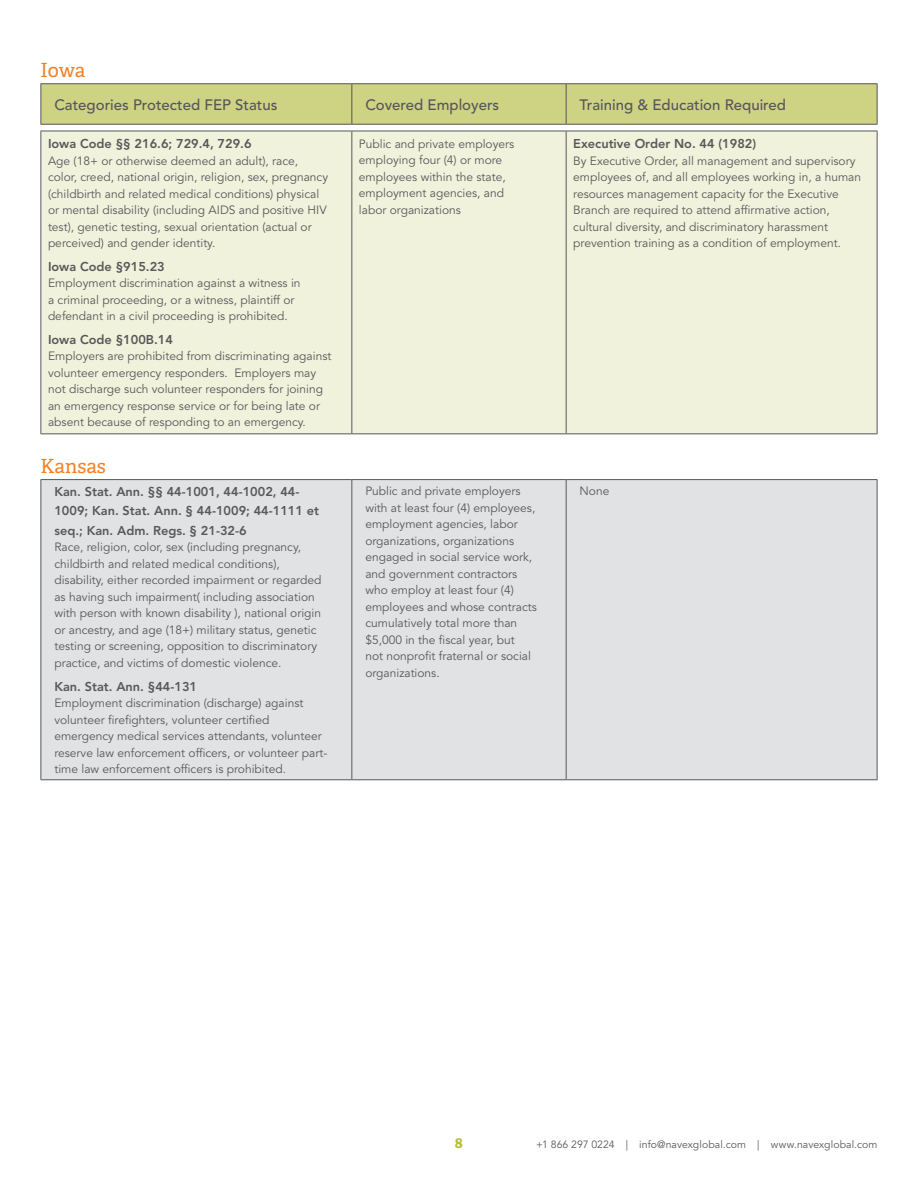
<style>
.page{position:relative;width:918px;height:1188px;background:#fff}
.page>*{position:absolute;margin:0;border:0;box-sizing:border-box;transform-origin:0 0}
.t1{font:19.5px "Adelle";letter-spacing:-.005em;color:#f57f21}
.t2{font:500 15px "Avenir LT Std";color:#54565a}
.t3{font:700 15px "Adelle";color:#b4bd34}
.t4{font:800 12.75px/19.5px "Avenir LT Std";color:#57585a}
.t5{font:12px/16.5px "Avenir LT Std";color:#57585a}
.t6{font:10.5px "Avenir LT Std";letter-spacing:.005em;color:#57585a}
</style>
<div class="page">
<div style="left:41px;top:84px;width:836px;height:40px;background:#ced283"></div>
<hr style="left:351px;top:84px;width:1px;height:40px;background:#54565a">
<hr style="left:566px;top:84px;width:1px;height:40px;background:#54565a">
<hr style="left:877px;top:84px;width:1px;height:40px;background:#54565a">
<hr style="left:40px;top:83px;width:312px;height:1px;background:#54565a">
<hr style="left:40px;top:84px;width:1px;height:40px;background:#54565a">
<hr style="left:352px;top:83px;width:214px;height:1px;background:#54565a">
<hr style="left:566px;top:83px;width:311px;height:1px;background:#54565a">
<hr style="left:40px;top:124px;width:312px;height:1px;background:#54565a">
<hr style="left:352px;top:124px;width:214px;height:1px;background:#54565a">
<hr style="left:566px;top:124px;width:311px;height:1px;background:#54565a">
<div style="left:41px;top:132px;width:836px;height:301px;background:#f1f2dc"></div>
<hr style="left:351px;top:131px;width:1px;height:302px;background:#57585a">
<hr style="left:566px;top:131px;width:1px;height:302px;background:#57585a">
<hr style="left:40px;top:131px;width:312px;height:1px;background:#57585a">
<hr style="left:40px;top:131px;width:1px;height:302px;background:#57585a">
<hr style="left:352px;top:131px;width:214px;height:1px;background:#57585a">
<hr style="left:566px;top:131px;width:311px;height:1px;background:#57585a">
<hr style="left:877px;top:131px;width:1px;height:302px;background:#57585a">
<hr style="left:40px;top:433px;width:312px;height:1px;background:#57585a">
<hr style="left:352px;top:433px;width:214px;height:1px;background:#57585a">
<hr style="left:566px;top:433px;width:311px;height:1px;background:#57585a">
<div style="left:41px;top:480px;width:836px;height:299px;background:#e1e2e4"></div>
<hr style="left:351px;top:480px;width:1px;height:299px;background:#57585a">
<hr style="left:566px;top:480px;width:1px;height:299px;background:#57585a">
<hr style="left:40px;top:479px;width:312px;height:1px;background:#57585a">
<hr style="left:40px;top:480px;width:1px;height:299px;background:#57585a">
<hr style="left:352px;top:479px;width:214px;height:1px;background:#57585a">
<hr style="left:566px;top:479px;width:311px;height:1px;background:#57585a">
<hr style="left:877px;top:480px;width:1px;height:299px;background:#57585a">
<hr style="left:40px;top:779px;width:312px;height:1px;background:#57585a">
<hr style="left:352px;top:779px;width:214px;height:1px;background:#57585a">
<hr style="left:566px;top:779px;width:311px;height:1px;background:#57585a">
<h1 class="t1" style="left:40px;top:56px;width:46px">Iowa</h1>
<p class="t2" style="left:54px;top:96px;width:225px">Categories Protected FEP Status</p>
<p class="t2" style="left:365px;top:96px;width:135px">Covered Employers</p>
<p class="t2" style="left:580px;top:96px;width:208px">Training &amp; Education Required</p>
<p class="t4" style="left:48px;top:134px;width:205px">Iowa Code §§ 216.6; 729.4, 729.6</p>
<p class="t5" style="left:48px;top:153px;width:282px">Age (18+ or otherwise deemed an adult), race, color, creed, national origin, religion, sex, pregnancy (childbirth and related medical conditions) physical or mental disability (including AIDS and positive HIV test), genetic testing, sexual orientation (actual or perceived) and gender identity.</p>
<p class="t4" style="left:48px;top:257px;width:118px">Iowa Code §915.23</p>
<p class="t5" style="left:48px;top:275px;width:254px">Employment discrimination against a witness in a criminal proceeding, or a witness, plaintiff or defendant in a civil proceeding is prohibited.</p>
<p class="t4" style="left:48px;top:330px;width:127px">Iowa Code §100B.14</p>
<p class="t5" style="left:48px;top:348px;width:285px">Employers are prohibited from discriminating against volunteer emergency responders. Employers may not discharge such volunteer responders for joining an emergency response service or for being late or absent because of responding to an emergency.</p>
<p class="t5" style="left:359px;top:136px;width:157px">Public and private employers employing four (4) or more employees within the state, employment agencies, and labor organizations</p>
<p class="t4" style="left:573px;top:134px;width:184px">Executive Order No. 44 (1982)</p>
<p class="t5" style="left:573px;top:153px;width:289px">By Executive Order, all management and supervisory employees of, and all employees working in, a human resources management capacity for the Executive Branch are required to attend affirmative action, cultural diversity, and discriminatory harassment prevention training as a condition of employment.</p>
<h1 class="t1" style="left:40px;top:452px;width:67px">Kansas</h1>
<p class="t4" style="left:54px;top:482px;width:266px">Kan. Stat. Ann. §§ 44-1001, 44-1002, 44-<br>1009; Kan. Stat. Ann. § 44-1009; 44-1111 et seq.; Kan. Adm. Regs. § 21-32-6</p>
<p class="t5" style="left:54px;top:539px;width:269px">Race, religion, color, sex (including pregnancy, childbirth and related medical conditions), disability, either recorded impairment or regarded as having such impairment( including association with person with known disability ), national origin or ancestry, and age (18+) military status, genetic testing or screening, opposition to discriminatory practice, and victims of domestic violence.</p>
<p class="t4" style="left:54px;top:676px;width:144px">Kan. Stat. Ann. §44-131</p>
<p class="t5" style="left:54px;top:695px;width:275px">Employment discrimination (discharge) against volunteer firefighters, volunteer certified emergency medical services attendants, volunteer reserve law enforcement officers, or volunteer part&shy;time law enforcement officers is prohibited.</p>
<p class="t5" style="left:365px;top:483px;width:173px">Public and private employers with at least four (4) employees, employment agencies, labor organizations, organizations engaged in social service work, and government contractors who employ at least four (4) employees and whose contracts cumulatively total more than $5,000 in the fiscal year, but<br>not nonprofit fraternal or social organizations.</p>
<p class="t5" style="left:580px;top:483px;width:31px">None</p>
<p class="t3" style="left:455px;top:1132px;width:10px">8</p>
<p class="t6" style="left:536px;top:1138px;width:343px">+1 866 297 0224 | info@navexglobal.com | www.navexglobal.com</p>
</div>
